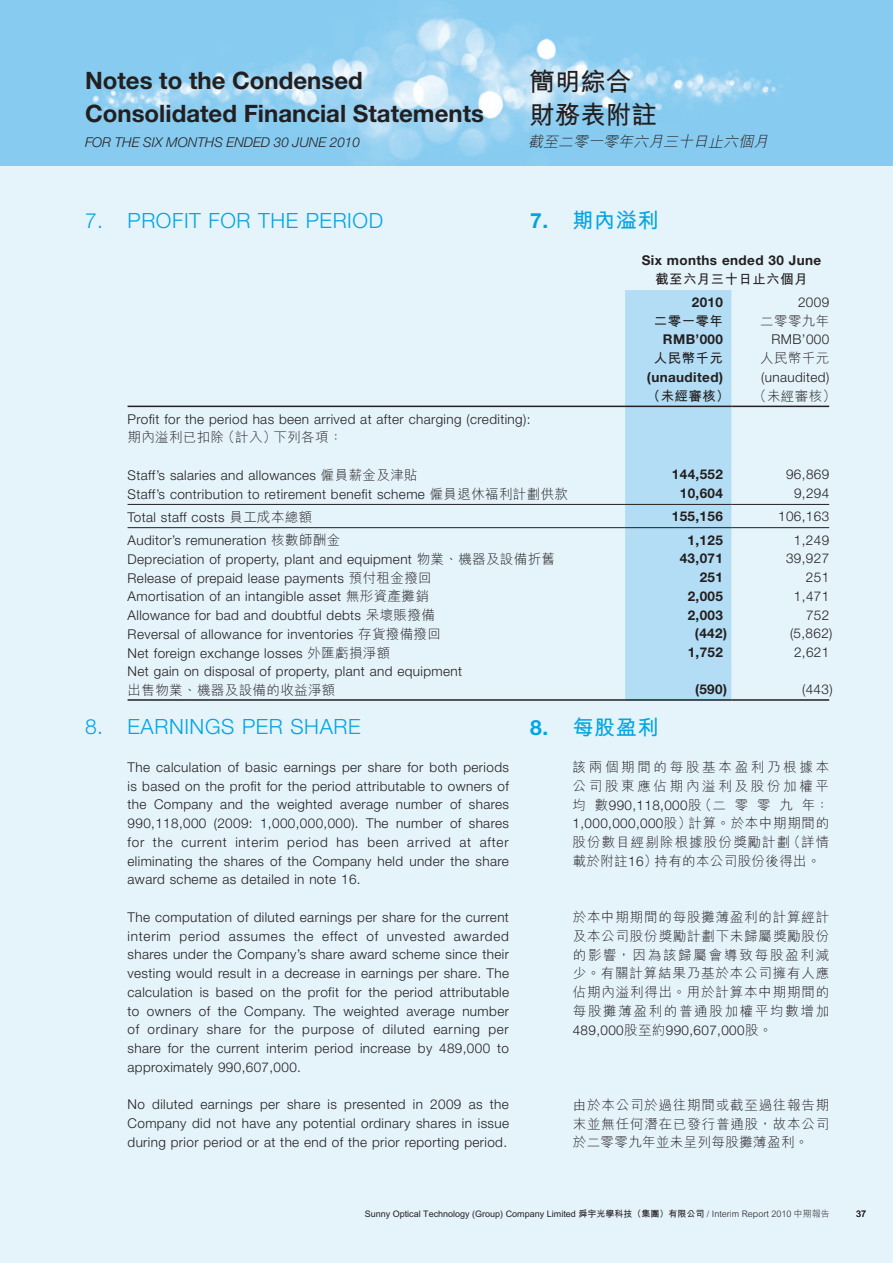
<style>
.page{position:relative;width:893px;height:1263px;background:#fff}
.page>*{position:absolute;margin:0;border:0;box-sizing:border-box;transform-origin:0 0}
.t1{font:700 25.5px/33px "M Hei HK";color:#231f20}
.t2{font:700 24px/33px "Helvetica Neue LT Std";color:#231f20}
.t3{font:300 21px "Helvetica Neue LT Std";letter-spacing:.03em;color:#00a5e3}
.t4{font:700 21px "M Hei HK";letter-spacing:.03em;color:#00a5e3}
.t5{font:italic 300 15px "M Hei HK";color:#231f20}
.t6{font:300 13.5px/18.8px "Helvetica Neue LT Std";letter-spacing:.03em;color:#231f20;text-align:justify}
.t7{font:300 13.5px/18.8px "M Hei HK";letter-spacing:.06em;color:#231f20;text-align:justify}
.t8{font:700 13.5px "Helvetica Neue LT Std";letter-spacing:.03em;color:#231f20}
.t9{font:300 13.5px/18.8px "M Hei HK";letter-spacing:.08em;color:#231f20}
.t10{font:300 13.5px/18.8px "M Hei HK";letter-spacing:.2em;color:#231f20}
.t11{font:300 13.5px "M Hei HK";letter-spacing:.03em;color:#231f20}
.t12{font:italic 300 13.5px "Helvetica Neue LT Std";color:#231f20}
.t13{font:700 13.5px "M Hei HK";letter-spacing:.03em;color:#231f20}
.t14{font:700 9px "M Hei HK";color:#231f20}
.s1{font-family:"Helvetica Neue LT Std"}
.s2{font-family:"M Hei HK"}
.s3{font-weight:300}
</style>
<div class="page">
<div style="left:1px;top:0;width:892px;height:1263px;background:#e5f3fb"></div>
<img style="left:0;top:0;width:893px;height:166px">
<div style="left:625px;top:290px;width:106px;height:409px;background:#b3ddf5"></div>
<hr style="left:128px;top:406px;width:497px;height:1px;background:#231f20">
<hr style="left:625px;top:406px;width:106px;height:1px;background:#231f20">
<hr style="left:731px;top:406px;width:98px;height:1px;background:#231f20">
<hr style="left:128px;top:504px;width:497px;height:1px;background:#231f20">
<hr style="left:625px;top:504px;width:106px;height:1px;background:#231f20">
<hr style="left:731px;top:504px;width:98px;height:1px;background:#231f20">
<hr style="left:128px;top:527px;width:497px;height:1px;background:#231f20">
<hr style="left:625px;top:527px;width:106px;height:1px;background:#231f20">
<hr style="left:731px;top:527px;width:98px;height:1px;background:#231f20">
<hr style="left:128px;top:699px;width:497px;height:2px;background:#231f20">
<hr style="left:625px;top:699px;width:106px;height:2px;background:#231f20">
<hr style="left:731px;top:699px;width:98px;height:2px;background:#231f20">
<h2 class="t2" style="left:85px;top:64px;width:401px">Notes to the Condensed<br>Consolidated Financial Statements</h2>
<p class="t12" style="left:85px;top:134px;width:276px">FOR THE SIX MONTHS ENDED 30 JUNE 2010</p>
<h3 class="t3" style="left:85px;top:207px;width:300px">7. PROFIT FOR THE PERIOD</h3>
<h1 class="t1" style="left:529px;top:63px;width:129px">簡明綜合財務表附註</h1>
<p class="t5" style="left:528px;top:131px;width:246px">截至二零一零年六月三十日止六個月</p>
<h3 class="t4" style="left:530px;top:205px;width:130px"><span class="s1">7.</span> 期內溢利</h3>
<p class="t8" style="left:642px;top:252px;width:181px">Six months ended 30 June</p>
<p class="t13" style="left:655px;top:269px;width:154px">截至六月三十日止六個月</p>
<p class="t8" style="left:692px;top:293px;width:33px">2010</p>
<p class="t6" style="left:798px;top:292px;width:33px">2009</p>
<p class="t13" style="left:654px;top:311px;width:71px">二零一零年</p>
<p class="t7" style="left:760px;top:311px;width:71px">二零零九年</p>
<p class="t8" style="left:663px;top:331px;width:62px">RMB’000</p>
<p class="t6" style="left:771px;top:330px;width:59px">RMB’000</p>
<p class="t13" style="left:654px;top:349px;width:71px">人民幣千元</p>
<p class="t7" style="left:760px;top:349px;width:71px">人民幣千元</p>
<p class="t8" style="left:647px;top:368px;width:78px">(unaudited)</p>
<p class="t6" style="left:761px;top:367px;width:70px">(unaudited)</p>
<p class="t13" style="left:647px;top:386px;width:84px">（未經審核）</p>
<p class="t7" style="left:753px;top:386px;width:84px">（未經審核）</p>
<p class="t6" style="left:128px;top:409px;width:404px">Profit for the period has been arrived at after charging (crediting):</p>
<p class="t11" style="left:128px;top:428px;width:216px">期內溢利已扣除（計入）下列各項：</p>
<p class="t6" style="left:128px;top:465px;width:292px">Staff’s salaries and allowances <span class="s2">僱員薪金及津貼</span></p>
<p class="t8" style="left:672px;top:466px;width:53px">144,552</p>
<p class="t6" style="left:786px;top:465px;width:45px">96,869</p>
<p class="t6" style="left:128px;top:484px;width:442px">Staff’s contribution to retirement benefit scheme <span class="s2">僱員退休褔利計劃供款</span></p>
<p class="t8" style="left:680px;top:485px;width:45px">10,604</p>
<p class="t6" style="left:794px;top:483px;width:37px">9,294</p>
<p class="t6" style="left:128px;top:507px;width:186px">Total staff costs <span class="s2">員工成本總額</span></p>
<p class="t8" style="left:672px;top:508px;width:53px">155,156</p>
<p class="t6" style="left:778px;top:507px;width:53px">106,163</p>
<p class="t6" style="left:128px;top:531px;width:214px">Auditor’s remuneration <span class="s2">核數師酬金</span></p>
<p class="t8" style="left:688px;top:531px;width:37px">1,125</p>
<p class="t6" style="left:794px;top:530px;width:37px">1,249</p>
<p class="t6" style="left:128px;top:549px;width:429px">Depreciation of property, plant and equipment <span class="s2">物業、機器及設備折舊</span></p>
<p class="t8" style="left:680px;top:550px;width:45px">43,071</p>
<p class="t6" style="left:786px;top:549px;width:45px">39,927</p>
<p class="t6" style="left:128px;top:568px;width:306px">Release of prepaid lease payments <span class="s2">預付租金撥回</span></p>
<p class="t8" style="left:700px;top:569px;width:25px">251</p>
<p class="t6" style="left:806px;top:567px;width:25px">251</p>
<p class="t6" style="left:128px;top:587px;width:303px">Amortisation of an intangible asset <span class="s2">無形資產攤銷</span></p>
<p class="t8" style="left:688px;top:588px;width:37px">2,005</p>
<p class="t6" style="left:794px;top:586px;width:37px">1,471</p>
<p class="t6" style="left:128px;top:606px;width:309px">Allowance for bad and doubtful debts <span class="s2">呆壞賬撥備</span></p>
<p class="t8" style="left:688px;top:606px;width:37px">2,003</p>
<p class="t6" style="left:806px;top:605px;width:25px">752</p>
<p class="t6" style="left:128px;top:624px;width:315px">Reversal of allowance for inventories <span class="s2">存貨撥備撥回</span></p>
<p class="t8" style="left:695px;top:625px;width:34px">(442)</p>
<p class="t6" style="left:790px;top:624px;width:44px">(5,862)</p>
<p class="t6" style="left:128px;top:643px;width:264px">Net foreign exchange losses <span class="s2">外匯虧損淨額</span></p>
<p class="t8" style="left:688px;top:644px;width:37px">1,752</p>
<p class="t6" style="left:794px;top:642px;width:37px">2,621</p>
<p class="t6" style="left:128px;top:661px;width:336px">Net gain on disposal of property, plant and equipment</p>
<p class="t11" style="left:128px;top:680px;width:209px">出售物業、機器及設備的收益淨額</p>
<p class="t8" style="left:695px;top:681px;width:34px">(590)</p>
<p class="t6" style="left:802px;top:679px;width:32px">(443)</p>
<h3 class="t3" style="left:85px;top:714px;width:277px">8. EARNINGS PER SHARE</h3>
<p class="t6" style="left:128px;top:757px;width:383px">The calculation of basic earnings per share for both periods is based on the profit for the period attributable to owners of the Company and the weighted average number of shares 990,118,000 (2009: 1,000,000,000). The number of shares for the current interim period has been arrived at after eliminating the shares of the Company held under the share award scheme as detailed in note 16.</p>
<p class="t6" style="left:128px;top:907px;width:383px">The computation of diluted earnings per share for the current interim period assumes the effect of unvested awarded shares under the Company’s share award scheme since their vesting would result in a decrease in earnings per share. The calculation is based on the profit for the period attributable to owners of the Company. The weighted average number of ordinary share for the purpose of diluted earning per share for the current interim period increase by 489,000 to approximately 990,607,000.</p>
<p class="t6" style="left:128px;top:1095px;width:383px">No diluted earnings per share is presented in 2009 as the Company did not have any potential ordinary shares in issue during prior period or at the end of the prior reporting period.</p>
<h3 class="t4" style="left:530px;top:712px;width:130px"><span class="s1">8.</span> 每股盈利</h3>
<p class="t10" style="left:573px;top:757px;width:258px">該兩個期間的每股基本盈利乃根據本公司股東應佔期內溢利及股份加權平</p>
<p class="t6" style="left:573px;top:795px;width:258px"><span class="s2">均 數</span>990,118,000<span class="s2">股（二 零 零 九 年：<br></span>1,000,000,000<span class="s2">股）計算。於本中期期間的</span></p>
<p class="t9" style="left:573px;top:832px;width:258px">股份數目經剔除根據股份獎勵計劃（詳情載於附註<span class="s1">16</span>）持有的本公司股份後得出。</p>
<p class="t7" style="left:573px;top:907px;width:258px">於本中期期間的每股攤薄盈利的計算經計及本公司股份獎勵計劃下未歸屬獎勵股份的影響，因為該歸屬會導致每股盈利減少。有關計算結果乃基於本公司擁有人應佔期內溢利得出。用於計算本中期期間的每股攤薄盈利的普通股加權平均數增加</p>
<p class="t6" style="left:573px;top:1020px;width:201px">489,000<span class="s2">股至約</span>990,607,000<span class="s2">股。</span></p>
<p class="t7" style="left:573px;top:1095px;width:258px">由於本公司於過往期間或截至過往報告期末並無任何潛在已發行普通股，故本公司於二零零九年並未呈列每股攤薄盈利。</p>
<p class="t14" style="left:365px;top:1207px;width:467px">Sunny Optical Technology (Group) Company Limited 舜宇光學科技（集團）有限公司 <span class="s3">/ Interim Report 2010 中期報告</span></p>
<p class="t14" style="left:856px;top:1207px;width:12px">37</p>
</div>
